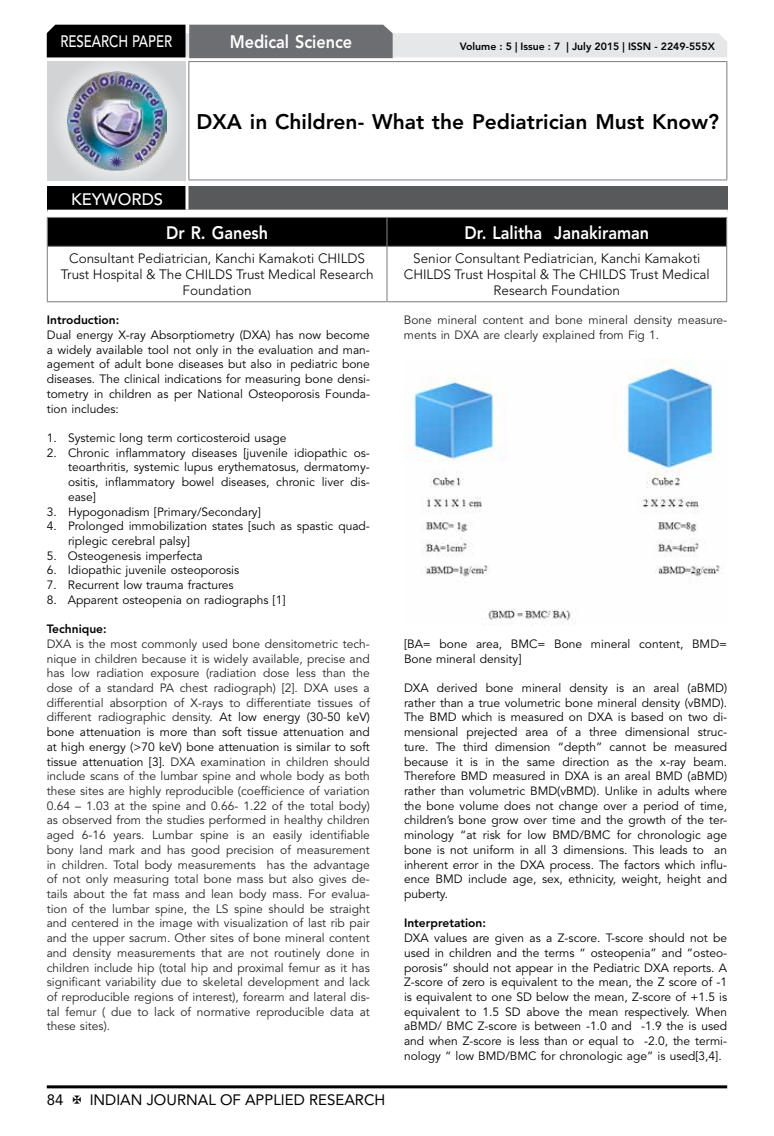
<style>
.page{position:relative;width:774px;height:1136px;background:#fff}
.page>*{position:absolute;margin:0;border:0;box-sizing:border-box;transform-origin:0 0}
.t1{font:800 21px "Avenir LT Std";color:#000}
.t2{font:800 18px "Avenir LT Std";color:#fff;scale:.9 1}
.t3{font:500 16.5px "Avenir LT Std";color:#fff;scale:.8 1}
.t4{font:500 16.5px "Avenir LT Std";color:#fff}
.t5{font:15px "Avenir LT Std";color:#000}
.t6{font:300 13.5px/16.2px "Avenir LT Std";color:#000;text-align:center}
.t7{font:12px/14.7px "Avenir LT Std";color:#000;text-align:justify}
.t8{font:12px/14.7px "Avenir LT Std";color:#252525;text-align:justify}
.t9{font:800 12px "Avenir LT Std";color:#000}
.t10{font:800 10.5px "Avenir LT Std";color:#000}
.s1{color:#000}
</style>
<div class="page">
<hr style="left:47px;top:1085px;width:680px;height:3px;background:#000">
<div style="left:48px;top:62px;width:137px;height:118px;background:linear-gradient(to right,#d9dadb,#d9dadb)"></div>
<img style="left:68px;top:71px;width:99px;height:100px">
<svg style="left:47px;top:25px;width:680px;height:33px;background:#979899"></svg>
<hr style="left:188px;top:61px;width:539px;height:1px;background:#808285">
<hr style="left:188px;top:62px;width:1px;height:117px;background:#808285">
<hr style="left:726px;top:62px;width:1px;height:117px;background:#808285">
<hr style="left:188px;top:179px;width:539px;height:1px;background:#808285">
<svg style="left:47px;top:217px;width:680px;height:29px;background:#060606"></svg>
<hr style="left:47px;top:246px;width:340px;height:1px;background:#808285">
<hr style="left:47px;top:247px;width:1px;height:54px;background:#808285">
<hr style="left:387px;top:246px;width:340px;height:1px;background:#808285">
<hr style="left:386px;top:247px;width:1px;height:54px;background:#808285">
<hr style="left:726px;top:247px;width:1px;height:54px;background:#808285">
<hr style="left:47px;top:301px;width:340px;height:1px;background:#808285">
<hr style="left:387px;top:301px;width:340px;height:1px;background:#808285">
<div style="left:47px;top:186px;width:140px;height:25px;background:#000"></div>
<div style="left:187px;top:186px;width:541px;height:25px;background:#58595b"></div>
<hr style="left:185px;top:186px;width:3px;height:24px;background:#fff">
<hr style="left:47px;top:210px;width:140px;height:3px;background:#fff">
<hr style="left:187px;top:210px;width:541px;height:3px;background:#fff">
<img style="left:404px;top:360px;width:316px;height:265px">
<h3 class="t3" style="left:60px;top:32px;width:139px">RESEARCH PAPER</h3>
<h3 class="t4" style="left:71px;top:189px;width:94px">KEYWORDS</h3>
<h2 class="t2" style="left:230px;top:31px;width:138px">Medical Science</h2>
<p class="t10" style="left:460px;top:41px;width:257px">Volume : 5 | Issue : 7 | July 2015 | ISSN - 2249-555X</p>
<h1 class="t1" style="left:197px;top:109px;width:524px">DXA in Children- What the Pediatrician Must Know?</h1>
<h2 class="t2" style="left:166px;top:222px;width:115px">Dr R. Ganesh</h2>
<h2 class="t2" style="left:464px;top:222px;width:207px">Dr. Lalitha Janakiraman</h2>
<p class="t6" style="left:61px;top:250px;width:314px">Consultant Pediatrician, Kanchi Kamakoti CHILDS<br>Trust Hospital &amp; The CHILDS Trust Medical Research<br>Foundation</p>
<p class="t6" style="left:404px;top:250px;width:307px">Senior Consultant Pediatrician, Kanchi Kamakoti<br>CHILDS Trust Hospital &amp; The CHILDS Trust Medical<br>Research Foundation</p>
<p class="t9" style="left:47px;top:313px;width:74px">Introduction:</p>
<p class="t7" style="left:47px;top:328px;width:325px">Dual energy X-ray Absorptiometry (DXA) has now become a widely available tool not only in the evaluation and man&shy;agement of adult bone diseases but also in pediatric bone diseases. The clinical indications for measuring bone densi&shy;tometry in children as per National Osteoporosis Founda&shy;tion includes:</p>
<p class="t7" style="left:47px;top:431px;width:241px">1. Systemic long term corticosteroid usage</p>
<p class="t7" style="left:68px;top:445px;width:303px;text-indent:-21px">2. Chronic inflammatory diseases [juvenile idiopathic os&shy;teoarthritis, systemic lupus erythematosus, dermatomy&shy;ositis, inflammatory bowel diseases, chronic liver dis&shy;ease]</p>
<p class="t7" style="left:47px;top:504px;width:216px">3. Hypogonadism [Primary/Secondary]</p>
<p class="t7" style="left:68px;top:519px;width:303px;text-indent:-21px">4. Prolonged immobilization states [such as spastic quad&shy;riplegic cerebral palsy]</p>
<p class="t7" style="left:47px;top:548px;width:158px">5. Osteogenesis imperfecta</p>
<p class="t7" style="left:47px;top:563px;width:194px">6. Idiopathic juvenile osteoporosis</p>
<p class="t7" style="left:47px;top:578px;width:188px">7. Recurrent low trauma fractures</p>
<p class="t7" style="left:47px;top:592px;width:240px">8. Apparent osteopenia on radiographs [1]</p>
<p class="t9" style="left:47px;top:622px;width:62px">Technique:</p>
<p class="t8" style="left:47px;top:636px;width:325px">DXA is the most commonly used bone densitometric tech&shy;nique in children because it is widely available, precise and has low radiation exposure (radiation dose less than the dose of a standard PA chest radiograph) [2]. DXA uses a differential absorption of X-rays to differentiate tissues of different radiographic density. <span class="s1">At low energy (30-50 keV) bone attenuation is more than soft tissue attenuation and at high energy (&gt;70 keV) bone attenuation is similar to soft tissue attenuation [3].</span> DXA examination in children should include scans of the lumbar spine and whole body as both these sites are highly reproducible (coefficience of variation 0.64 – 1.03 at the spine and 0.66- 1.22 of the total body) as observed from the studies performed in healthy children aged 6-16 years. Lumbar spine is an easily identifiable bony land mark and has good precision of measurement in children. Total body measurements has the advantage of not only measuring total bone mass but also gives de&shy;tails about the fat mass and lean body mass. For evalua&shy;tion of the lumbar spine, the LS spine should be straight and centered in the image with visualization of last rib pair and the upper sacrum. Other sites of bone mineral content and density measurements that are not routinely done in children include hip (total hip and proximal femur as it has significant variability due to skeletal development and lack of reproducible regions of interest), forearm and lateral dis&shy;tal femur ( due to lack of normative reproducible data at these sites).</p>
<p class="t5" style="left:47px;top:1090px;width:18px">84</p>
<p class="t5" style="left:90px;top:1090px;width:297px">INDIAN JOURNAL OF APPLIED RESEARCH</p>
<p class="t8" style="left:404px;top:313px;width:325px">Bone mineral content and bone mineral density measure&shy;ments in DXA are clearly explained from Fig 1.</p>
<p class="t7" style="left:404px;top:636px;width:325px">[BA= bone area, BMC= Bone mineral content, BMD=<br>Bone mineral density]</p>
<p class="t7" style="left:404px;top:680px;width:325px">DXA derived bone mineral density is an areal (aBMD) rather than a true volumetric bone mineral density (vBMD).<br>The BMD which is measured on DXA is based on two di&shy;mensional prejected area of a three dimensional struc&shy;ture. The third dimension “depth” cannot be measured because it is in the same direction as the x-ray beam.<br>Therefore BMD measured in DXA is an areal BMD (aBMD) rather than volumetric BMD(vBMD). Unlike in adults where the bone volume does not change over a period of time, children’s bone grow over time and the growth of the ter&shy;minology “at risk for low BMD/BMC for chronologic age bone is not uniform in all 3 dimensions. This leads to an inherent error in the DXA process. The factors which influ&shy;ence BMD include age, sex, ethnicity, weight, height and puberty.</p>
<p class="t9" style="left:404px;top:916px;width:84px">Interpretation:</p>
<p class="t7" style="left:404px;top:930px;width:325px">DXA values are given as a Z-score. T-score should not be used in children and the terms “ osteopenia” and “osteo&shy;porosis” should not appear in the Pediatric DXA reports. A Z-score of zero is equivalent to the mean, the Z score of -1 is equivalent to one SD below the mean, Z-score of +1.5 is equivalent to 1.5 SD above the mean respectively. When aBMD/ BMC Z-score is between -1.0 and -1.9 the is used and when Z-score is less than or equal to -2.0, the termi&shy;nology “ low BMD/BMC for chronologic age” is used[3,4].</p>
</div>
